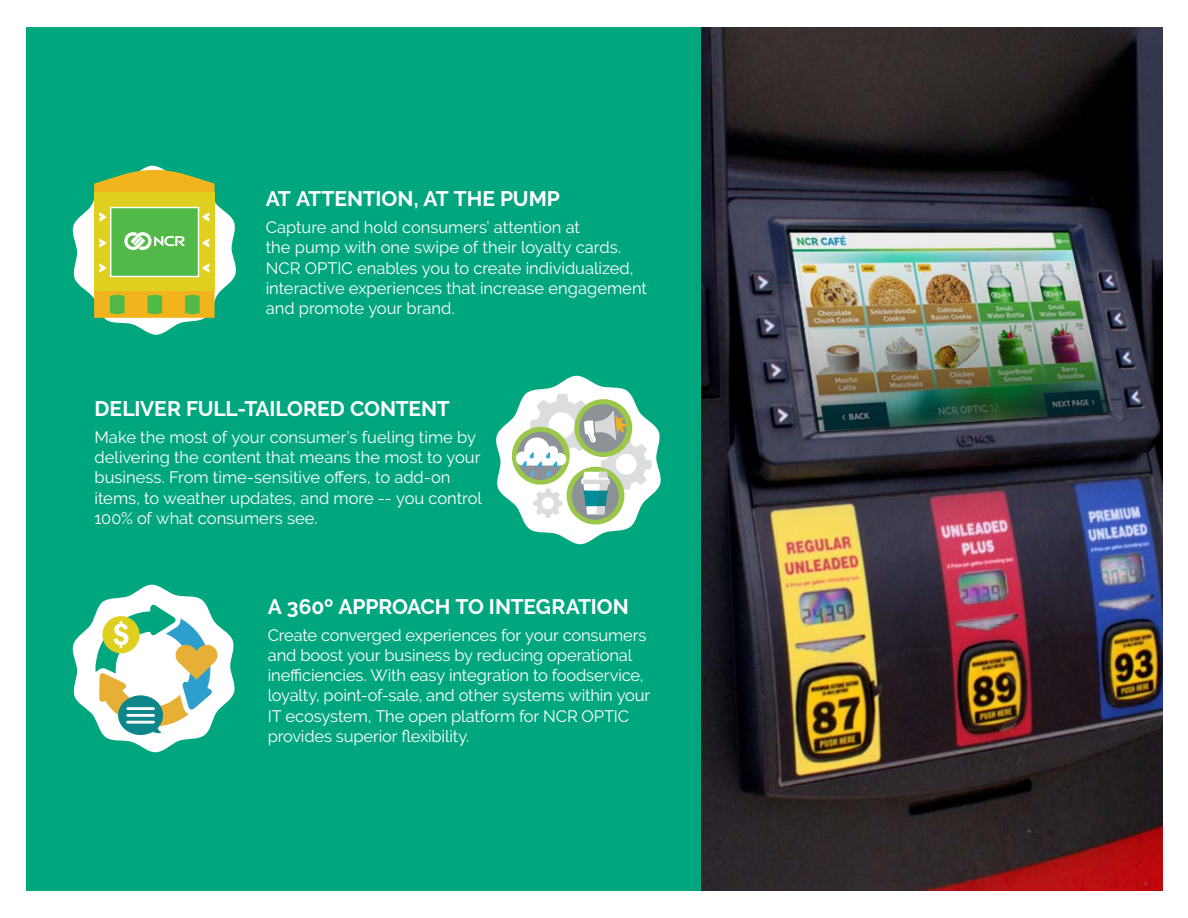
<style>
.page{position:relative;width:1188px;height:918px;background:#fff}
.page>*{position:absolute;margin:0;border:0;box-sizing:border-box;transform-origin:0 0}
.t1{font:700 21px "Raleway";letter-spacing:-.01em;color:#fff}
.t2{font:16.5px/20.2px "Raleway";letter-spacing:-.005em;color:#fff}
.t3{font:900 15.6px/25.2px "Raleway";color:#fff;text-align:justify}
</style>
<div class="page">
<img style="left:701px;top:27px;width:461px;height:864px">
<div style="left:26px;top:27px;width:675px;height:864px;background:#00a77e"></div>
<svg style="left:72px;top:584px;width:163px;height:168px"></svg>
<hr style="left:128px;top:707px;width:25px;height:3px;background:#fff">
<hr style="left:128px;top:714px;width:25px;height:3px;background:#fff">
<hr style="left:128px;top:721px;width:25px;height:3px;background:#fff">
<svg style="left:496px;top:376px;width:165px;height:168px"></svg>
<svg style="left:72px;top:166px;width:164px;height:169px"></svg>
<p class="t3" style="left:98px;top:203px;width:10px">&gt; &gt; &gt;</p>
<p class="t1" style="left:266px;top:187px;width:296px">AT ATTENTION, AT THE PUMP</p>
<p class="t2" style="left:266px;top:217px;width:383px">Capture and hold consumers’ attention at<br>the pump with one swipe of their loyalty cards.<br>NCR OPTIC enables you to create individualized, interactive experiences that increase engagement and promote your brand.</p>
<p class="t1" style="left:94px;top:396px;width:357px">DELIVER FULL-TAILORED CONTENT</p>
<p class="t2" style="left:94px;top:427px;width:389px">Make the most of your consumer’s fueling time by delivering the content that means the most to your business. From time-sensitive offers, to add-on items, to weather updates, and more -- you control 100% of what consumers see.</p>
<p class="t1" style="left:268px;top:594px;width:362px">A 360º APPROACH TO INTEGRATION</p>
<p class="t2" style="left:268px;top:625px;width:384px">Create converged experiences for your consumers and boost your business by reducing operational inefficiencies. With easy integration to foodservice, loyalty, point-of-sale, and other systems within your IT ecosystem, The open platform for NCR OPTIC provides superior flexibility.</p>
</div>
